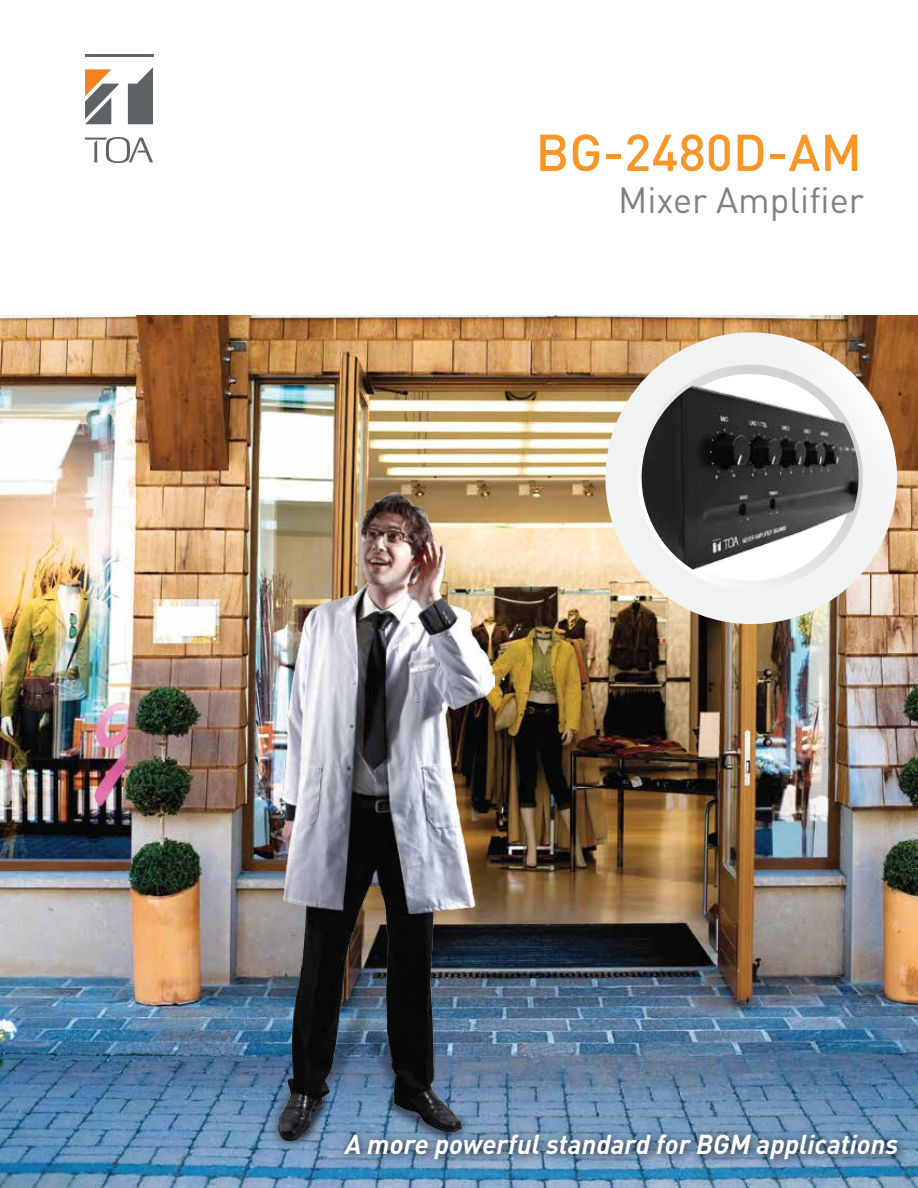
<style>
.page{position:relative;width:918px;height:1188px;background:#fff}
.page>*{position:absolute;margin:0;border:0;box-sizing:border-box;transform-origin:0 0}
.t1{font:500 51px "DINOT";color:#f89728}
.t2{font:36px "DINOT";color:#7e8083}
.t3{font:italic 700 27px "DINOT";color:#fff}
</style>
<div class="page">
<svg style="left:85px;top:69px;width:35px;height:55px"></svg>
<hr style="left:85px;top:54px;width:68px;height:2px;background:#5e6367">
<svg style="left:128px;top:67px;width:25px;height:57px"></svg>
<svg style="left:85px;top:137px;width:68px;height:26px"></svg>
<img style="left:0;top:316px;width:918px;height:872px">
<img style="left:266px;top:1004px;width:66px;height:148px">
<img style="left:278px;top:492px;width:217px;height:648px">
<img style="left:332px;top:1118px;width:586px;height:59px">
<img style="left:591px;top:332px;width:320px;height:306px">
<svg style="left:624px;top:361px;width:253px;height:243px"></svg>
<img style="left:631px;top:382px;width:231px;height:189px">
<h1 class="t1" style="left:536px;top:113px;width:328px">BG-2480D-AM</h1>
<h2 class="t2" style="left:618px;top:173px;width:247px">Mixer Amplifier</h2>
<p class="t3" style="left:345px;top:1123px;width:555px">A more powerful standard for BGM applications</p>
</div>
